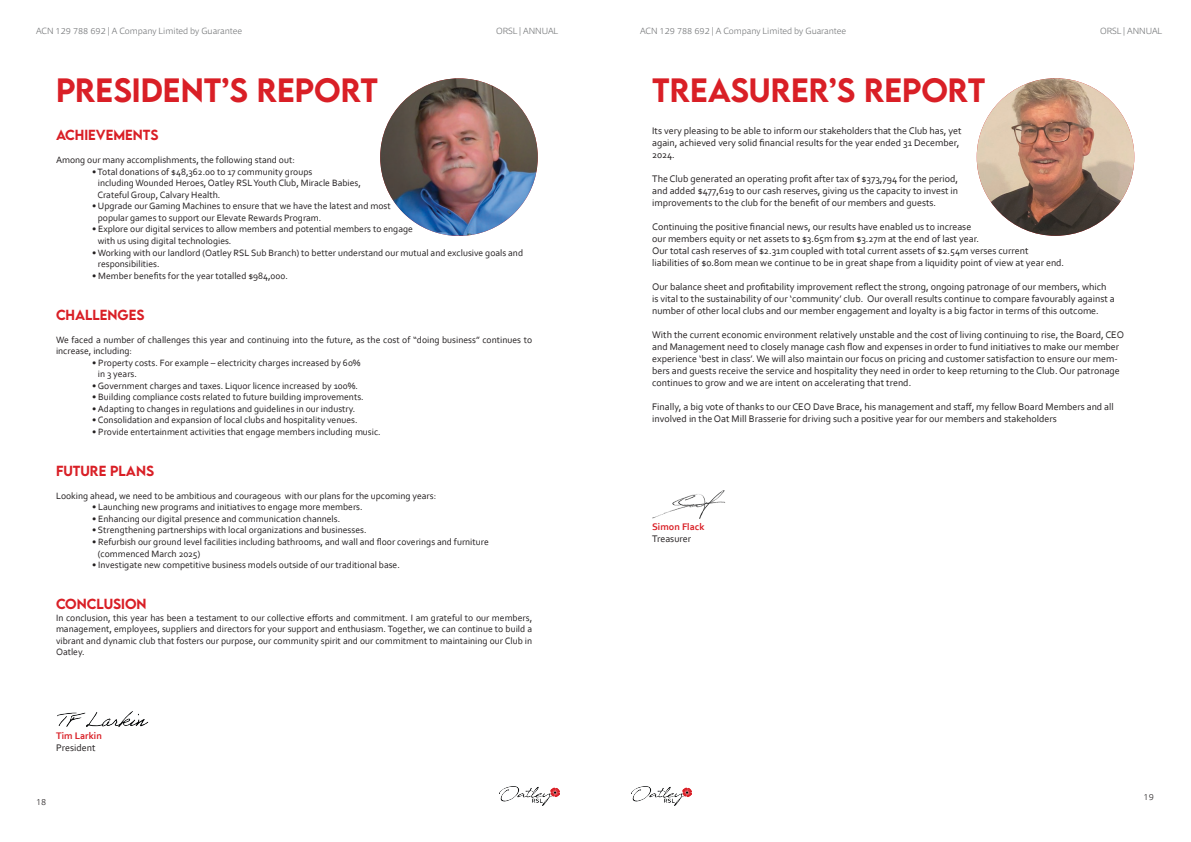
<style>
.page{position:relative;width:1191px;height:842px;background:#fff}
.page>*{position:absolute;margin:0;border:0;box-sizing:border-box;transform-origin:0 0}
.t1{font:500 30px "LEMONMILK";color:#d91f26}
.t2{font:500 13px "LEMONMILK";color:#d91f26}
.t3{font:10px/12px "Corbel";color:#231f20}
.t4{font:700 10px "Corbel";color:#d91f26}
.t5{font:9.6px/11.5px "Corbel";color:#231f20}
.t6{font:200 9px "Qubo";color:#717375}
.t7{font:200 9px "Qubo";color:#231f20}
</style>
<div class="page">
<img style="left:500px;top:787px;width:59px;height:19px">
<img style="left:631px;top:787px;width:60px;height:19px">
<img style="left:976px;top:78px;width:158px;height:158px;border-radius:79px">
<img style="left:652px;top:490px;width:74px;height:29px">
<img style="left:380px;top:78px;width:158px;height:158px">
<img style="left:57px;top:711px;width:92px;height:16px">
<p class="t6" style="left:36px;top:25px;width:207px">ACN 129 788 692 | A Company Limited by Guarantee</p>
<p class="t6" style="left:496px;top:25px;width:64px">ORSL | ANNUAL</p>
<p class="t6" style="left:640px;top:25px;width:207px">ACN 129 788 692 | A Company Limited by Guarantee</p>
<p class="t6" style="left:1100px;top:25px;width:64px">ORSL | ANNUAL</p>
<p class="t1" style="left:56px;top:70px;width:323px">PRESIDENT’S REPORT</p>
<p class="t2" style="left:56px;top:127px;width:11px">ACH</p>
<p class="t2" style="left:84px;top:127px;width:32px">IEVEMENTS</p>
<p class="t5" style="left:56px;top:154px;width:240px">Among our many accomplishments, the following stand out:</p>
<p class="t5" style="left:92px;top:166px;width:222px">• Total donations of $48,362.00 to 17 community groups</p>
<p class="t5" style="left:98px;top:177px;width:265px">including Wounded Heroes, Oatley RSL Youth Club, Miracle Babies,</p>
<p class="t5" style="left:97px;top:189px;width:124px">Crateful Group, Calvary Health.</p>
<p class="t5" style="left:92px;top:200px;width:300px">• Upgrade our Gaming Machines to ensure that we have the latest and most</p>
<p class="t5" style="left:98px;top:212px;width:225px">popular games to support our Elevate Rewards Program.</p>
<p class="t5" style="left:92px;top:223px;width:322px">• Explore our digital services to allow members and potential members to engage</p>
<p class="t5" style="left:98px;top:235px;width:135px">with us using digital technologies.</p>
<p class="t5" style="left:92px;top:246px;width:432px">• Working with our landlord (Oatley RSL Sub Branch) to better understand our mutual and exclusive goals and</p>
<p class="t5" style="left:98px;top:258px;width:63px">responsibilities.</p>
<p class="t5" style="left:92px;top:269px;width:197px">• Member benefits for the year totalled $984,000.</p>
<p class="t2" style="left:56px;top:306px;width:10px">CHALLENGES</p>
<p class="t5" style="left:56px;top:333px;width:477px">We faced a number of challenges this year and continuing into the future, as the cost of “doing business” continues to increase, including:</p>
<p class="t5" style="left:92px;top:356px;width:270px">• Property costs. For example – electricity charges increased by 60%</p>
<p class="t5" style="left:98px;top:368px;width:41px">in 3 years.</p>
<p class="t5" style="left:92px;top:380px;width:268px">• Government charges and taxes. Liquor licence increased by 100%.</p>
<p class="t5" style="left:92px;top:391px;width:273px">• Building compliance costs related to future building improvements.</p>
<p class="t5" style="left:92px;top:403px;width:265px">• Adapting to changes in regulations and guidelines in our industry.</p>
<p class="t5" style="left:92px;top:414px;width:267px">• Consolidation and expansion of local clubs and hospitality venues.</p>
<p class="t5" style="left:92px;top:426px;width:290px">• Provide entertainment activities that engage members including music.</p>
<p class="t2" style="left:56px;top:462px;width:64px">FUTURE PLANS</p>
<p class="t5" style="left:56px;top:490px;width:382px">Looking ahead, we need to be ambitious and courageous with our plans for the upcoming years:</p>
<p class="t5" style="left:92px;top:501px;width:272px">• Launching new programs and initiatives to engage more members.</p>
<p class="t5" style="left:92px;top:513px;width:250px">• Enhancing our digital presence and communication channels.</p>
<p class="t5" style="left:92px;top:524px;width:276px">• Strengthening partnerships with local organizations and businesses.</p>
<p class="t5" style="left:92px;top:536px;width:398px">• Refurbish our ground level facilities including bathrooms, and wall and floor coverings and furniture</p>
<p class="t5" style="left:98px;top:547px;width:104px">(commenced March 2025)</p>
<p class="t5" style="left:92px;top:559px;width:309px">• Investigate new competitive business models outside of our traditional base.</p>
<p class="t2" style="left:56px;top:595px;width:31px">CONCL</p>
<p class="t2" style="left:104px;top:595px;width:43px">USION</p>
<p class="t5" style="left:56px;top:611px;width:478px;text-align:justify">In conclusion, this year has been a testament to our collective efforts and commitment. I am grateful to our members, management, employees, suppliers and directors for your support and enthusiasm. Together, we can continue to build a vibrant and dynamic club that fosters our purpose, our community spirit and our commitment to maintaining our Club in Oatley.</p>
<p class="t1" style="left:652px;top:70px;width:335px">TREASURER’S REPORT</p>
<p class="t3" style="left:652px;top:124px;width:311px">Its very pleasing to be able to inform our stakeholders that the Club has, yet again, achieved very solid financial results for the year ended 31 December,<br>2024.</p>
<p class="t3" style="left:652px;top:172px;width:307px">The Club generated an operating profit after tax of $373,794 for the period,</p>
<p class="t3" style="left:652px;top:184px;width:307px">and added $477,619 to our cash reserves, giving us the capacity to invest in improvements to the club for the benefit of our members and guests.</p>
<p class="t3" style="left:652px;top:220px;width:321px">Continuing the positive financial news, our results have enabled us to increase</p>
<p class="t3" style="left:652px;top:232px;width:328px">our members equity or net assets to $3.65m from $3.27m at the end of last year.</p>
<p class="t3" style="left:652px;top:244px;width:378px">Our total cash reserves of $2.31m coupled with total current assets of $2.54m verses current</p>
<p class="t3" style="left:652px;top:256px;width:413px">liabilities of $0.80m mean we continue to be in great shape from a liquidity point of view at year end.</p>
<p class="t3" style="left:652px;top:280px;width:464px">Our balance sheet and profitability improvement reflect the strong, ongoing patronage of our members, which is vital to the sustainability of our ‘community’ club. Our overall results continue to compare favourably against a number of other local clubs and our member engagement and loyalty is a big factor in terms of this outcome.</p>
<p class="t3" style="left:652px;top:328px;width:473px">With the current economic environment relatively unstable and the cost of living continuing to rise, the Board, CEO and Management need to closely manage cash flow and expenses in order to fund initiatives to make our member experience ‘best in class’. We will also maintain our focus on pricing and customer satisfaction to ensure our mem&shy;bers and guests receive the service and hospitality they need in order to keep returning to the Club. Our patronage continues to grow and we are intent on accelerating that trend.</p>
<p class="t3" style="left:652px;top:400px;width:463px">Finally, a big vote of thanks to our CEO Dave Brace, his management and staff, my fellow Board Members and all involved in the Oat Mill Brasserie for driving such a positive year for our members and stakeholders</p>
<p class="t4" style="left:652px;top:520px;width:54px">Simon Flack</p>
<p class="t3" style="left:652px;top:532px;width:41px">Treasurer</p>
<p class="t4" style="left:56px;top:730px;width:47px">Tim Larkin</p>
<p class="t3" style="left:56px;top:742px;width:41px">President</p>
<p class="t7" style="left:36px;top:796px;width:12px">18</p>
<p class="t7" style="left:1143px;top:791px;width:12px">19</p>
</div>
